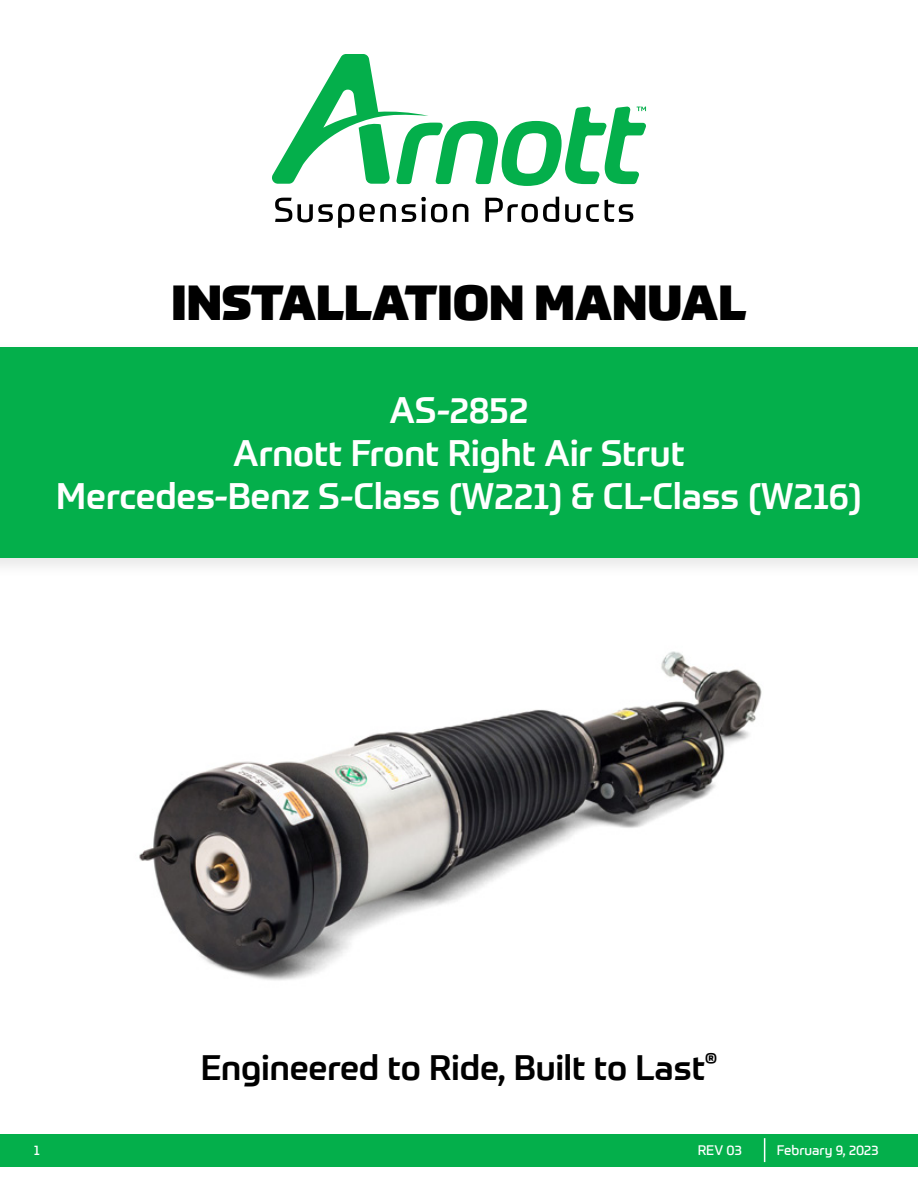
<style>
.page{position:relative;width:918px;height:1188px;background:#fff}
.page>*{position:absolute;margin:0;border:0;box-sizing:border-box;transform-origin:0 0}
.t1{font:900 48px "Prometo";color:#000}
.t2{font:500 36px/43.2px "Prometo";color:#fff;text-align:center}
.t3{font:500 34.5px "Prometo";color:#000}
.t4{font:13.5px "Prometo";color:#fff}
</style>
<div class="page">
<div style="left:0;top:1134px;width:918px;height:32px;background:#04af4b"></div>
<svg style="left:764px;top:1138px;width:1px;height:24px"></svg>
<img style="left:139px;top:651px;width:623px;height:330px">
<div style="left:0;top:339px;width:918px;height:240px;background:#000;opacity:.1"></div>
<div style="left:0;top:347px;width:918px;height:211px;background:#04af4b"></div>
<svg style="left:275px;top:197px;width:358px;height:31px"></svg>
<svg style="left:272px;top:54px;width:374px;height:132px"></svg>
<svg style="left:637px;top:107px;width:9px;height:4px"></svg>
<h1 class="t1" style="left:172px;top:272px;width:576px">INSTALLATION MANUAL</h1>
<p class="t2" style="left:56px;top:388px;width:807px">AS-2852<br>Arnott Front Right Air Strut<br>Mercedes-Benz S-Class (W221) &amp; CL-Class (W216)</p>
<p class="t3" style="left:201px;top:1046px;width:518px">Engineered to Ride, Built to Last<sup>®</sup></p>
<p class="t4" style="left:34px;top:1142px;width:8px">1</p>
<p class="t4" style="left:698px;top:1142px;width:46px">REV 03</p>
<p class="t4" style="left:777px;top:1142px;width:103px">February 9, 2023</p>
</div>
